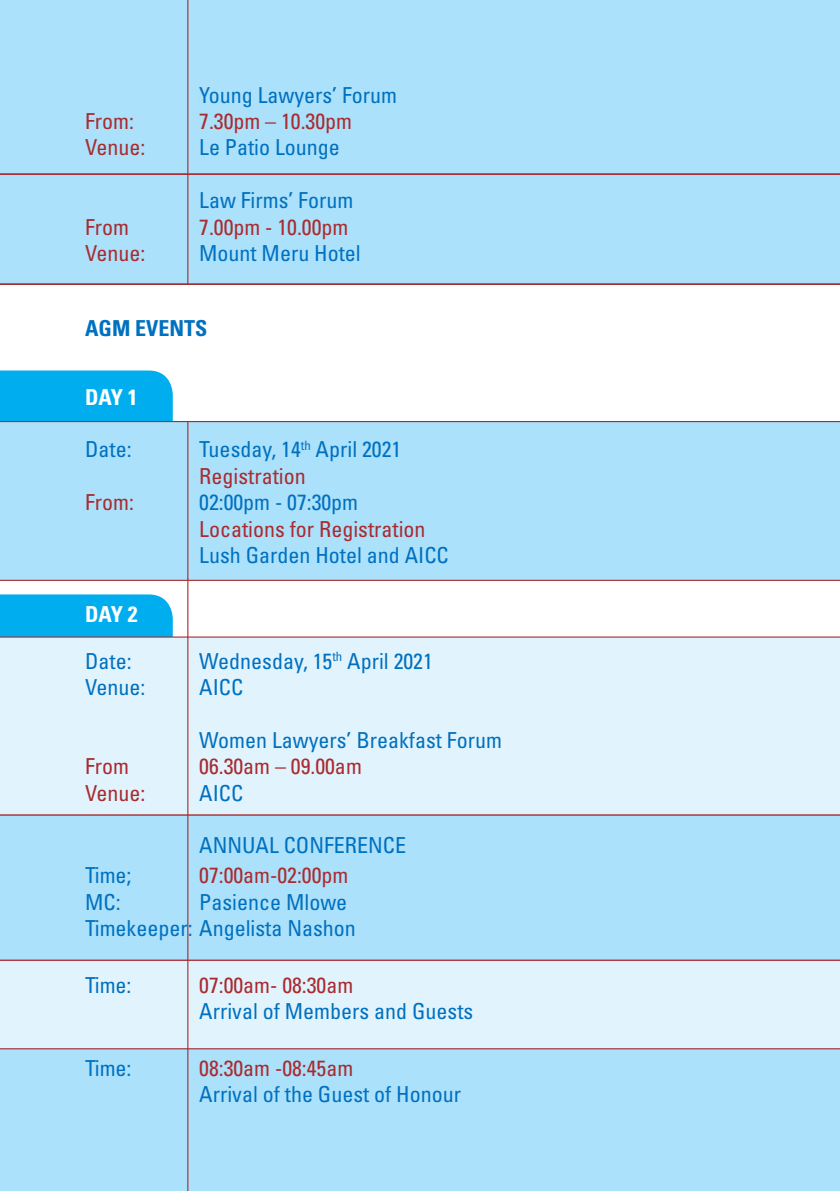
<style>
.page{position:relative;width:840px;height:1191px;background:#fff}
.page>*{position:absolute;margin:0;border:0;box-sizing:border-box;transform-origin:0 0}
.t1{font:condensed 22px/26.4px "Univers";color:#0070c0}
.t2{font:condensed 22px "Univers";color:#a92b30}
.t3{font:700 condensed 22px "Univers";color:#0070c0}
.t4{font:700 condensed 22px "Univers";letter-spacing:-.025em;color:#fff}
.s1{color:#a92b30}
</style>
<div class="page">
<div style="left:0;top:370px;width:173px;height:51px;background:#00aeef"></div>
<div style="left:0;top:594px;width:173px;height:42px;background:#00aeef"></div>
<div style="left:0;top:175px;width:839px;height:110px;background:#abe1fa"></div>
<div style="left:0;top:0;width:839px;height:175px;background:#abe1fa"></div>
<div style="left:0;top:421px;width:839px;height:160px;background:#abe1fa"></div>
<div style="left:0;top:636px;width:839px;height:178px;background:#e1f4fd"></div>
<div style="left:0;top:814px;width:839px;height:145px;background:#abe1fa"></div>
<div style="left:0;top:959px;width:839px;height:89px;background:#e1f4fd"></div>
<div style="left:0;top:1048px;width:839px;height:143px;background:#abe1fa"></div>
<hr style="left:187px;top:0;width:1px;height:285px;background:#a92b30">
<hr style="left:187px;top:421px;width:1px;height:158px;background:#a92b30">
<hr style="left:187px;top:578px;width:1px;height:613px;background:#a92b30">
<p class="t1" style="left:199px;top:81px;width:199px">Young Lawyers’ Forum</p>
<p class="t2" style="left:85px;top:107px;width:50px">From:</p>
<p class="t2" style="left:199px;top:107px;width:154px">7.30pm – 10.30pm</p>
<p class="t2" style="left:85px;top:134px;width:62px">Venue:</p>
<p class="t1" style="left:199px;top:134px;width:142px">Le Patio Lounge</p>
<p class="t1" style="left:199px;top:187px;width:155px">Law Firms’ Forum</p>
<p class="t2" style="left:85px;top:213px;width:45px">From</p>
<p class="t2" style="left:199px;top:213px;width:151px">7.00pm - 10.00pm</p>
<p class="t2" style="left:85px;top:239px;width:62px">Venue:</p>
<p class="t1" style="left:199px;top:240px;width:163px">Mount Meru Hotel</p>
<p class="t3" style="left:85px;top:314px;width:124px">AGM EVENTS</p>
<p class="t4" style="left:85px;top:383px;width:54px">DAY 1</p>
<p class="t1" style="left:85px;top:436px;width:48px">Date:</p>
<p class="t1" style="left:199px;top:436px;width:203px">Tuesday, 14<sup>th</sup> April 2021<br><span class="s1">Registration</span></p>
<p class="t2" style="left:85px;top:488px;width:50px">From:</p>
<p class="t1" style="left:199px;top:489px;width:160px">02:00pm - 07:30pm</p>
<p class="t2" style="left:199px;top:515px;width:228px">Locations for Registration</p>
<p class="t1" style="left:199px;top:542px;width:251px">Lush Garden Hotel and AICC</p>
<p class="t4" style="left:85px;top:600px;width:54px">DAY 2</p>
<p class="t1" style="left:85px;top:647px;width:48px">Date:</p>
<p class="t1" style="left:199px;top:647px;width:235px">Wednesday, 15<sup>th</sup> April 2021</p>
<p class="t1" style="left:85px;top:673px;width:62px">Venue:</p>
<p class="t1" style="left:199px;top:673px;width:46px">AICC</p>
<p class="t1" style="left:199px;top:726px;width:304px">Women Lawyers’ Breakfast Forum</p>
<p class="t2" style="left:85px;top:752px;width:45px">From</p>
<p class="t2" style="left:199px;top:752px;width:164px">06.30am – 09.00am</p>
<p class="t2" style="left:85px;top:779px;width:62px">Venue:</p>
<p class="t1" style="left:199px;top:779px;width:46px">AICC</p>
<p class="t1" style="left:199px;top:832px;width:208px">ANNUAL CONFERENCE</p>
<p class="t1" style="left:85px;top:862px;width:48px">Time;</p>
<p class="t2" style="left:199px;top:861px;width:151px">07:00am-02:00pm</p>
<p class="t1" style="left:85px;top:888px;width:37px">MC:</p>
<p class="t1" style="left:85px;top:888px;width:272px;text-indent:114px">Pasience Mlowe<br>Timekeeper: Angelista Nashon</p>
<p class="t1" style="left:85px;top:971px;width:48px">Time:</p>
<p class="t2" style="left:199px;top:971px;width:155px">07:00am- 08:30am</p>
<p class="t1" style="left:199px;top:997px;width:275px">Arrival of Members and Guests</p>
<p class="t1" style="left:85px;top:1054px;width:48px">Time:</p>
<p class="t2" style="left:199px;top:1053px;width:155px">08:30am -08:45am</p>
<p class="t1" style="left:199px;top:1080px;width:263px">Arrival of the Guest of Honour</p>
</div>
